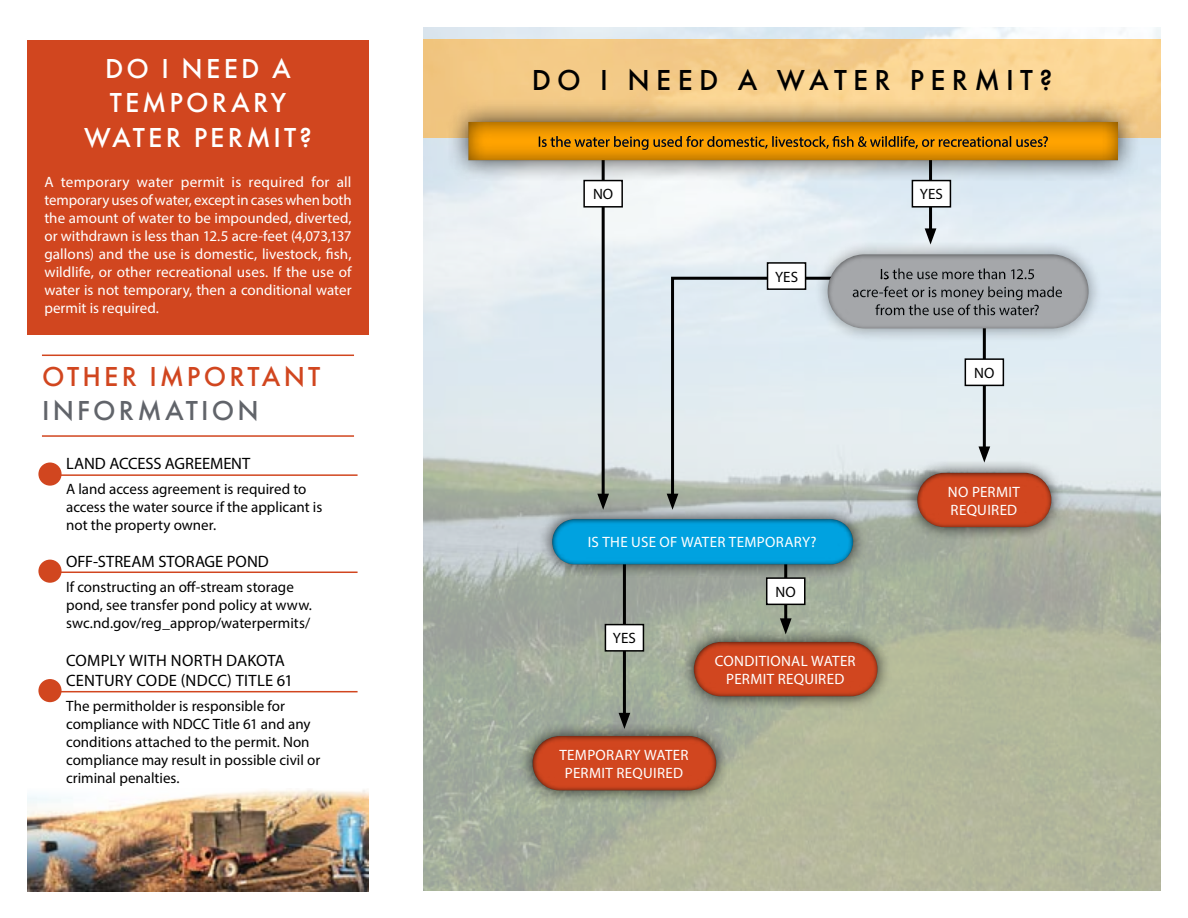
<style>
.page{position:relative;width:1188px;height:918px;background:#fff}
.page>*{position:absolute;margin:0;border:0;box-sizing:border-box;transform-origin:0 0}
.t1{font:500 30px "Futura PT";letter-spacing:.21em;color:#000}
.t2{font:500 28.5px/34.2px "Futura PT";letter-spacing:.11em;color:#fff;text-align:center}
.t3{font:500 28.5px "Futura PT";letter-spacing:.11em;color:#d1461f}
.t4{font:500 28.5px "Futura PT";letter-spacing:.11em;color:#61646a}
.t5{font:16.5px/19.8px "Myriad Pro";color:#000}
.t6{font:15px/18px "Myriad Pro";letter-spacing:.015em;color:#fff;text-align:center}
.t7{font:15px/18px "Myriad Pro";color:#000}
</style>
<div class="page">
<img style="left:423px;top:27px;width:738px;height:864px">
<div style="left:27px;top:40px;width:342px;height:294px;background:#d1461f"></div>
<div style="left:423px;top:40px;width:738px;height:98px;background:linear-gradient(to right,#f1c682,#fcd898)"></div>
<img style="left:27px;top:789px;width:342px;height:102px">
<div style="left:38px;top:463px;width:24px;height:23px;background:#d1461f;border-radius:50%"></div>
<div style="left:38px;top:560px;width:24px;height:23px;background:#d1461f;border-radius:50%"></div>
<div style="left:38px;top:679px;width:24px;height:23px;background:#d1461f;border-radius:50%"></div>
<hr style="left:46px;top:474px;width:312px;height:2px;background:#d1461f">
<hr style="left:42px;top:355px;width:312px;height:1px;background:#d1461f">
<hr style="left:42px;top:435px;width:312px;height:2px;background:#d1461f">
<hr style="left:46px;top:572px;width:312px;height:1px;background:#d1461f">
<hr style="left:46px;top:691px;width:312px;height:1px;background:#d1461f">
<div style="left:518px;top:722px;width:212px;height:83px;background:#000;opacity:.75"></div>
<div style="left:519px;top:727px;width:210px;height:66px;background:#000;opacity:.88"></div>
<div style="left:680px;top:628px;width:211px;height:82px;background:#000;opacity:.75"></div>
<div style="left:681px;top:633px;width:209px;height:66px;background:#000;opacity:.88"></div>
<div style="left:903px;top:459px;width:162px;height:82px;background:#000;opacity:.75"></div>
<div style="left:904px;top:464px;width:160px;height:65px;background:#000;opacity:.88"></div>
<hr style="left:623px;top:556px;width:3px;height:163px;background:#000">
<svg style="left:619px;top:713px;width:11px;height:16px"></svg>
<svg style="left:670px;top:275px;width:222px;height:227px;background:#d6e0e3"></svg>
<svg style="left:667px;top:494px;width:11px;height:11px"></svg>
<hr style="left:784px;top:550px;width:3px;height:74px;background:#000">
<svg style="left:780px;top:618px;width:12px;height:16px"></svg>
<hr style="left:983px;top:315px;width:3px;height:137px;background:#000">
<svg style="left:978px;top:446px;width:12px;height:17px"></svg>
<hr style="left:602px;top:154px;width:3px;height:345px;background:#000">
<svg style="left:597px;top:494px;width:12px;height:11px"></svg>
<hr style="left:929px;top:154px;width:3px;height:80px;background:#000">
<svg style="left:925px;top:228px;width:11px;height:12px"></svg>
<div style="left:605px;top:625px;width:38px;height:26px;background:#fff"></div>
<div style="left:605px;top:624px;width:39px;height:28px;border:2px solid #000"></div>
<div style="left:768px;top:263px;width:38px;height:26px;background:#fff"></div>
<div style="left:767px;top:262px;width:39px;height:28px;border:2px solid #000"></div>
<div style="left:584px;top:181px;width:38px;height:26px;background:#fff"></div>
<div style="left:583px;top:180px;width:40px;height:28px;border:2px solid #000"></div>
<div style="left:912px;top:181px;width:38px;height:26px;background:#fff"></div>
<div style="left:912px;top:180px;width:39px;height:28px;border:2px solid #000"></div>
<div style="left:767px;top:578px;width:38px;height:26px;background:#fff"></div>
<div style="left:766px;top:577px;width:40px;height:28px;border:2px solid #000"></div>
<div style="left:965px;top:359px;width:38px;height:26px;background:#fff"></div>
<div style="left:965px;top:358px;width:39px;height:28px;border:2px solid #000"></div>
<div style="left:446px;top:99px;width:694px;height:84px;background:#000;opacity:.75"></div>
<div style="left:455px;top:111px;width:675px;height:49px;background:#000;opacity:.58"></div>
<div style="left:538px;top:505px;width:329px;height:74px;background:#000;opacity:.75"></div>
<div style="left:537px;top:510px;width:329px;height:57px;background:#000;opacity:.88"></div>
<div style="left:814px;top:240px;width:289px;height:102px;background:#000;opacity:.39"></div>
<div style="left:815px;top:245px;width:287px;height:86px;background:#000;opacity:.58"></div>
<h2 class="t2" style="left:84px;top:52px;width:229px">DO I NEED A<br>TEMPORARY<br>WATER PERMIT?</h2>
<p class="t6" style="left:44px;top:173px;width:309px;text-align:justify">A temporary water permit is required for all temporary uses of water, except in cases when both the amount of water to be impounded, diverted, or withdrawn is less than 12.5 acre-feet (4,073,137 gallons) and the use is domestic, livestock, fish, wildlife, or other recreational uses. If the use of water is not temporary, then a conditional water permit is required.</p>
<h2 class="t3" style="left:42px;top:359px;width:280px">OTHER IMPORTANT</h2>
<h2 class="t4" style="left:42px;top:394px;width:218px">INFORMATION</h2>
<p class="t5" style="left:66px;top:453px;width:186px">LAND ACCESS AGREEMENT</p>
<p class="t7" style="left:66px;top:479px;width:258px">A land access agreement is required to access the water source if the applicant is not the property owner.</p>
<p class="t5" style="left:66px;top:552px;width:204px">OFF-STREAM STORAGE POND</p>
<p class="t7" style="left:66px;top:578px;width:247px">If constructing an off-stream storage pond, see transfer pond policy at www. swc.nd.gov/reg_approp/waterpermits/</p>
<p class="t5" style="left:66px;top:650px;width:228px">COMPLY WITH NORTH DAKOTA<br>CENTURY CODE (NDCC) TITLE 61</p>
<p class="t7" style="left:66px;top:696px;width:256px">The permitholder is responsible for compliance with NDCC Title 61 and any conditions attached to the permit. Non compliance may result in possible civil or criminal penalties.</p>
<h1 class="t1" style="left:532px;top:62px;width:522px">DO I NEED A WATER PERMIT?</h1>
<p class="t7" style="left:593px;top:185px;width:22px">NO</p>
<p class="t7" style="left:920px;top:185px;width:25px">YES</p>
<p class="t7" style="left:775px;top:267px;width:25px">YES</p>
<p class="t6" style="left:588px;top:533px;width:230px">IS THE USE OF WATER TEMPORARY?</p>
<p class="t7" style="left:613px;top:629px;width:25px">YES</p>
<p class="t6" style="left:559px;top:746px;width:131px">TEMPORARY WATER<br>PERMIT REQUIRED</p>
<p class="t7" style="left:776px;top:583px;width:22px">NO</p>
<p class="t6" style="left:715px;top:652px;width:142px">CONDITIONAL WATER<br>PERMIT REQUIRED</p>
<p class="t7" style="left:974px;top:364px;width:22px">NO</p>
<p class="t6" style="left:948px;top:482px;width:74px;text-align:left">NO PERMIT<br>REQUIRED</p>
</div>
